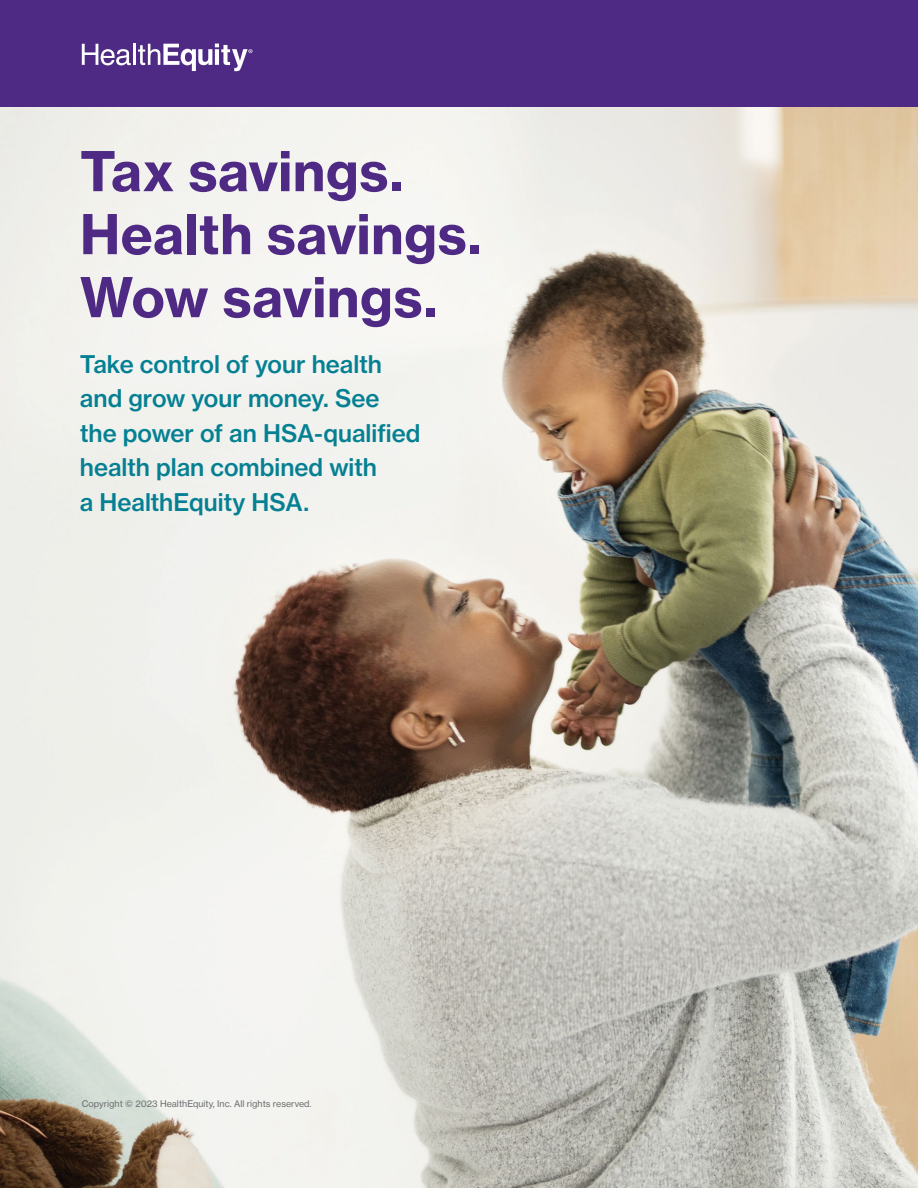
<style>
.page{position:relative;width:918px;height:1188px;background:#fff}
.page>*{position:absolute;margin:0;border:0;box-sizing:border-box;transform-origin:0 0}
.Main_title{font:54px/63px "N Haas Grotesk TX Pro 75 Bd";letter-spacing:.005em;color:#4f2a84}
.Main_title_subheader{font:24px/34.5px "N Haas Grotesk TX Pro 65 Md";color:#058093}
.Copyright_Footer{font:9px "N Haas Grotesk TX Pro 55 Rg";color:#6d6e71}
</style>
<div class="page">
<img style="left:0;top:107px;width:918px;height:1081px">
<div style="left:0;top:0;width:918px;height:107px;background:#4f2a84"></div>
<svg style="left:82px;top:44px;width:49px;height:21px"></svg>
<hr style="left:133px;top:44px;width:3px;height:21px;background:#fff">
<svg style="left:138px;top:44px;width:114px;height:27px"></svg>
<p class="Main_title" style="left:80px;top:140px;width:403px">Tax savings.<br>Health savings.<br>Wow savings.</p>
<p class="Main_title_subheader" style="left:80px;top:347px;width:342px">Take control of your health and grow your money. See the power of an HSA-qualified health plan combined with<br>a HealthEquity HSA.</p>
<p class="Copyright_Footer" style="left:82px;top:1098px;width:231px">Copyright © 2023 HealthEquity, Inc. All rights reserved.</p>
</div>
